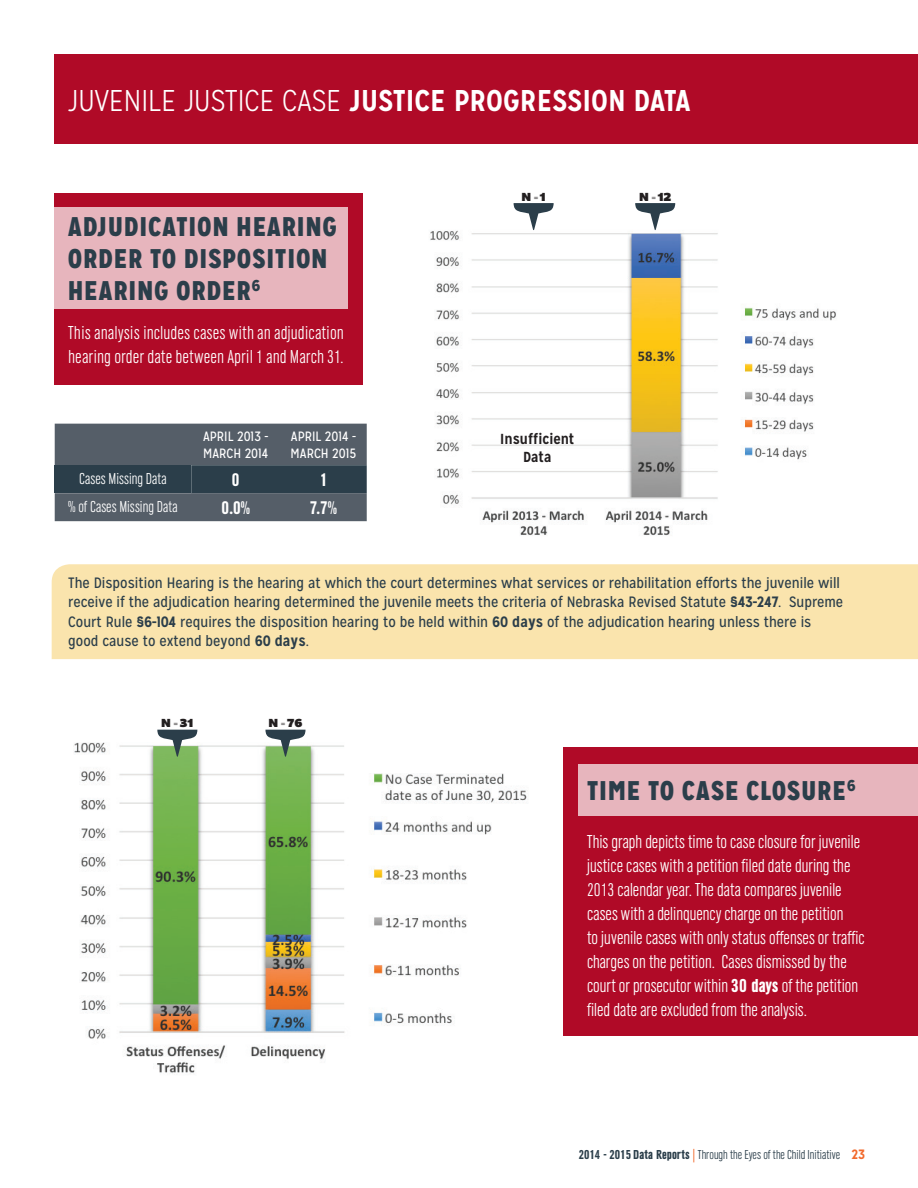
<style>
.page{position:relative;width:918px;height:1188px;background:#fff}
.page>*{position:absolute;margin:0;border:0;box-sizing:border-box;transform-origin:0 0}
.t1{font:700 30px "Mission Gothic";color:#fff}
.t2{font:900 27px/31.5px "Mission Gothic";letter-spacing:.05em;color:#2b3e4a}
.t3{font:300 19.5px/24px "URW Grotesk Con";color:#fff}
.t4{font:300 19.5px/24px "URW Grotesk Con E";color:#fff}
.t5{font:700 19.05px "URW Grotesk Con";color:#fff}
.t6{font:300 16.5px "URW Grotesk Con";letter-spacing:.005em;color:#fff}
.t7{font:15px/19.5px "Mission Gothic";color:#2b3e4a}
.t8{font:700 14.55px/17.4px "Mission Gothic";color:#231f20;text-align:center}
.t9{font:300 13.5px "URW Grotesk Con";color:#2b3e4a}
.t10{font:13.5px/16.2px "Mission Gothic";color:#fff}
.t11{font:12px "Bemio";color:#231f20}
.s1{font-weight:300}
.s2{font-family:"URW Grotesk Con";font-weight:300}
.s3{font-weight:700}
.s4{font-family:"Minion Pro";font-weight:400;color:#f26a2d}
.s5{font-family:"Mission Gothic";font-weight:700;color:#f26a2d}
</style>
<div class="page">
<div style="left:54px;top:54px;width:864px;height:90px;background:#b00a27"></div>
<div style="left:55px;top:193px;width:308px;height:191px;background:#b00a27"></div>
<div style="left:55px;top:207px;width:293px;height:102px;background:#e7b5bd"></div>
<div style="left:52px;top:564px;width:866px;height:95px;background:#fae4ad"></div>
<img style="left:430px;top:230px;width:406px;height:306px">
<svg style="left:635px;top:203px;width:40px;height:28px"></svg>
<svg style="left:514px;top:203px;width:40px;height:28px"></svg>
<svg style="left:55px;top:424px;width:312px;height:97px;background:#49555f"></svg>
<div style="left:564px;top:748px;width:354px;height:288px;background:#b00a27"></div>
<div style="left:579px;top:764px;width:339px;height:52px;background:#e7b5bd"></div>
<img style="left:74px;top:742px;width:454px;height:331px">
<svg style="left:265px;top:730px;width:41px;height:27px"></svg>
<svg style="left:157px;top:730px;width:40px;height:27px"></svg>
<h1 class="t1" style="left:68px;top:81px;width:624px"><span class="s1">JUVENILE JUSTICE CASE</span> JUSTICE PROGRESSION DATA</h1>
<h2 class="t2" style="left:68px;top:211px;width:270px">ADJUDICATION HEARING<br>ORDER TO DISPOSITION<br>HEARING ORDER<sup>6</sup></h2>
<h3 class="t4" style="left:68px;top:321px;width:277px">This analysis includes cases with an adjudication hearing order date between April 1 and March 31.</h3>
<p class="t10" style="left:203px;top:429px;width:67px">APRIL 2013 -<br>MARCH 2014</p>
<p class="t10" style="left:291px;top:429px;width:67px">APRIL 2014 -<br>MARCH 2015</p>
<p class="t6" style="left:79px;top:470px;width:89px">Cases Missing Data</p>
<p class="t5" style="left:232px;top:469px;width:9px">0</p>
<p class="t5" style="left:320px;top:469px;width:9px">1</p>
<p class="t6" style="left:68px;top:498px;width:111px">% of Cases Missing Data</p>
<p class="t5" style="left:222px;top:497px;width:30px">0.0%</p>
<p class="t5" style="left:310px;top:497px;width:29px">7.7%</p>
<p class="t11" style="left:521px;top:187px;width:26px">N <span class="s2">=</span> 1</p>
<p class="t11" style="left:639px;top:187px;width:34px">N <span class="s2">=</span> 12</p>
<p class="t8" style="left:500px;top:431px;width:76px">Insufficient<br>Data</p>
<p class="t7" style="left:68px;top:573px;width:777px">The Disposition Hearing is the hearing at which the court determines what services or rehabilitation efforts the juvenile will receive if the adjudication hearing determined the juvenile meets the criteria of Nebraska Revised Statute <span class="s3">§43-247</span>. Supreme Court Rule <span class="s3">§6-104</span> requires the disposition hearing to be held within <span class="s3">60 days</span> of the adjudication hearing unless there is good cause to extend beyond <span class="s3">60 days</span>.</p>
<p class="t11" style="left:161px;top:714px;width:34px">N <span class="s2">=</span> 31</p>
<p class="t11" style="left:269px;top:714px;width:35px">N <span class="s2">=</span> 76</p>
<h2 class="t2" style="left:587px;top:775px;width:270px">TIME TO CASE CLOSURE<sup>6</sup></h2>
<p class="t3" style="left:587px;top:830px;width:279px">This graph depicts time to case closure for juvenile justice cases with a petition filed date during the 2013 calendar year. The data compares juvenile cases with a delinquency charge on the petition<br>to juvenile cases with only status offenses or traffic charges on the petition. Cases dismissed by the court or prosecutor within <span class="s3">30 days</span> of the petition filed date are excluded from the analysis.</p>
<p class="t9" style="left:579px;top:1147px;width:288px"><span class="s3">2014 - 2015 Data Reports</span> <span class="s4">|</span> Through the Eyes of the Child Initiative <span class="s5">23</span></p>
</div>
